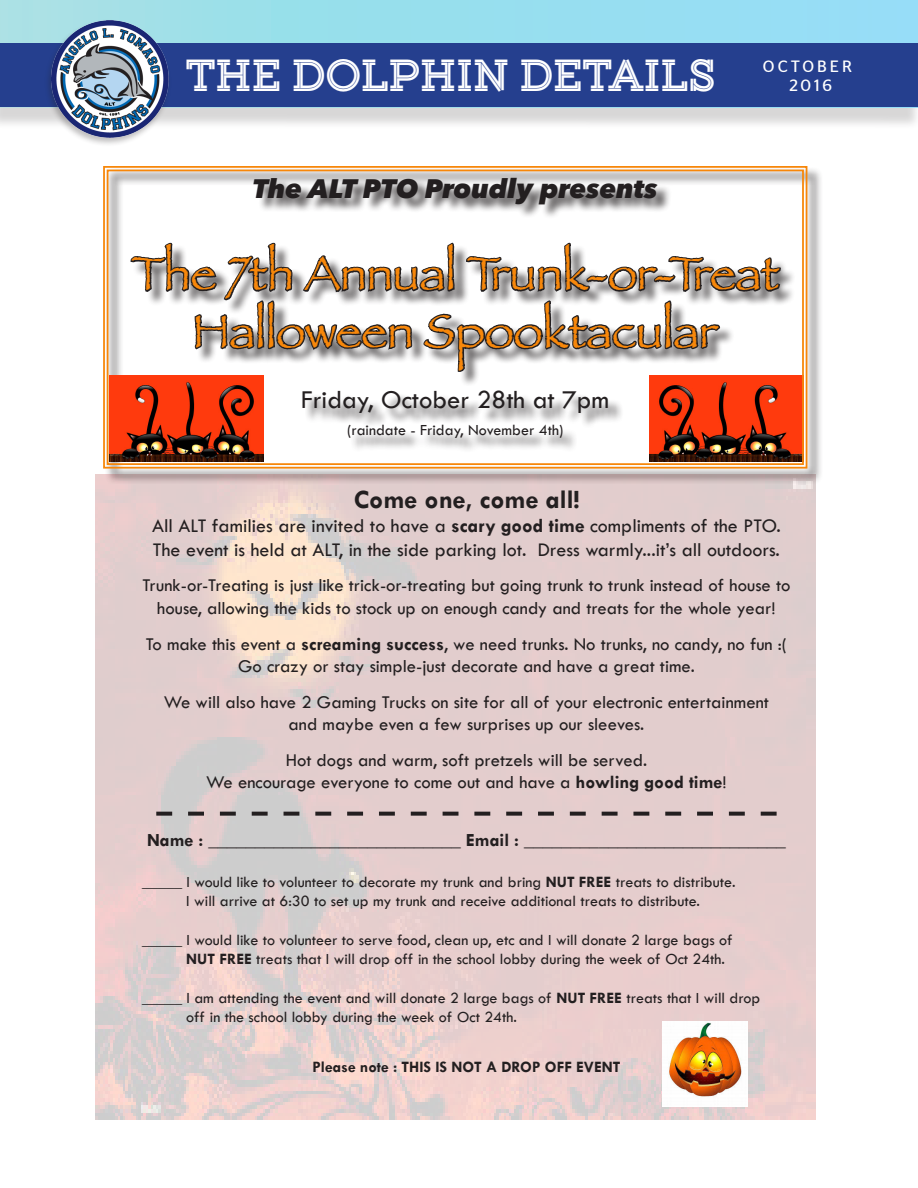
<style>
.page{position:relative;width:918px;height:1188px;background:#fff}
.page>*{position:absolute;margin:0;border:0;box-sizing:border-box;transform-origin:0 0}
.t1{font:48px/57.6px "Papyrus";color:#f7870a;text-align:center}
.t2{font:40.35px "Gist Upright Extrabold Demo";letter-spacing:.02em;color:#fff}
.t3{font:italic 800 26.7px "Avenir Next";color:#231f20}
.t4{font:26.7px "Tw Cen";color:#231f20}
.t5{font:700 26.7px "Tw Cen";color:#231f20}
.t6{font:19.95px/24px "Tw Cen";color:#231f20}
.t7{font:18.75px/22.5px "Tw Cen";color:#231f20;text-align:center}
.t8{font:16.35px "Stag Sans";letter-spacing:.185em;color:#fff}
.t9{font:16.05px/19.2px "Tw Cen";color:#231f20}
.t10{font:700 16.05px "Tw Cen";color:#231f20}
.s1{font-weight:700}
</style>
<div class="page">
<div style="left:0;top:6px;width:918px;height:125px;background:#231f20;opacity:.44"></div>
<div style="left:0;top:0;width:918px;height:108px;background:linear-gradient(to right,#a3e1e4,#92ddf7)"></div>
<div style="left:0;top:43px;width:918px;height:64px;background:#253f8e"></div>
<div style="left:44px;top:20px;width:128px;height:127px;background:#231f20;opacity:.29"></div>
<img style="left:51px;top:21px;width:117px;height:117px">
<div style="left:104px;top:167px;width:719px;height:317px;background:#231f20;opacity:.75"></div>
<svg style="left:128px;top:469px;width:654px;height:5px;background:#d6d5d5"></svg>
<svg style="left:103px;top:166px;width:705px;height:303px"></svg>
<div style="left:107px;top:170px;width:697px;height:295px;border:2px solid #f7870a"></div>
<img style="left:110px;top:375px;width:154px;height:87px">
<svg style="left:156px;top:812px;width:621px;height:4px;background:#877b7c"></svg>
<img style="left:667px;top:1021px;width:75px;height:77px">
<p class="t2" style="left:186px;top:46px;width:531px">THE DOLPHIN DETAILS</p>
<p class="t8" style="left:763px;top:57px;width:91px">OCTOBER</p>
<p class="t8" style="left:789px;top:76px;width:44px">2016</p>
<p class="t3" style="left:253px;top:172px;width:407px">The ALT PTO Proudly presents</p>
<p class="t1" style="left:132px;top:244px;width:649px">The 7th Annual Trunk-or-Treat<br>Halloween Spooktacular</p>
<p class="t4" style="left:301px;top:384px;width:309px">Friday, October 28th at 7pm</p>
<p class="t9" style="left:347px;top:420px;width:218px">(raindate - Friday, November 4th)</p>
<p class="t5" style="left:354px;top:483px;width:227px">Come one, come all!</p>
<p class="t6" style="left:152px;top:513px;width:630px">All ALT families are invited to have a <span class="s1">scary good time</span> compliments of the PTO.<br>The event is held at ALT, in the side parking lot. Dress warmly...it’s all outdoors.</p>
<p class="t7" style="left:142px;top:574px;width:650px">Trunk-or-Treating is just like trick-or-treating but going trunk to trunk instead of house to house, allowing the kids to stock up on enough candy and treats for the whole year!</p>
<p class="t7" style="left:146px;top:632px;width:643px">To make this event a <span class="s1">screaming success</span>, we need trunks. No trunks, no candy, no fun :(<br>Go crazy or stay simple-just decorate and have a great time.</p>
<p class="t7" style="left:164px;top:691px;width:607px">We will also have 2 Gaming Trucks on site for all of your electronic entertainment and maybe even a few surprises up our sleeves.</p>
<p class="t7" style="left:206px;top:749px;width:522px">Hot dogs and warm, soft pretzels will be served.<br>We encourage everyone to come out and have a <span class="s1">howling good time</span>!</p>
<p class="t7" style="left:147px;top:828px;width:640px"><span class="s1">Name :</span> ___________________________ <span class="s1">Email :</span> ____________________________</p>
<p class="t9" style="left:142px;top:872px;width:595px;text-align:center">_____ I would like to volunteer to decorate my trunk and bring <span class="s1">NUT FREE</span> treats to distribute.<br>I will arrive at 6:30 to set up my trunk and receive additional treats to distribute.</p>
<p class="t9" style="left:186px;top:930px;width:548px;text-indent:-44px">_____ I would like to volunteer to serve food, clean up, etc and I will donate 2 large bags of<br><span class="s1">NUT FREE</span> treats that I will drop off in the school lobby during the week of Oct 24th.</p>
<p class="t9" style="left:186px;top:988px;width:575px;text-indent:-44px">_____ I am attending the event and will donate 2 large bags of <span class="s1">NUT FREE</span> treats that I will drop off in the school lobby during the week of Oct 24th.</p>
<p class="t10" style="left:312px;top:1057px;width:310px">Please note : THIS IS NOT A DROP OFF EVENT</p>
</div>
